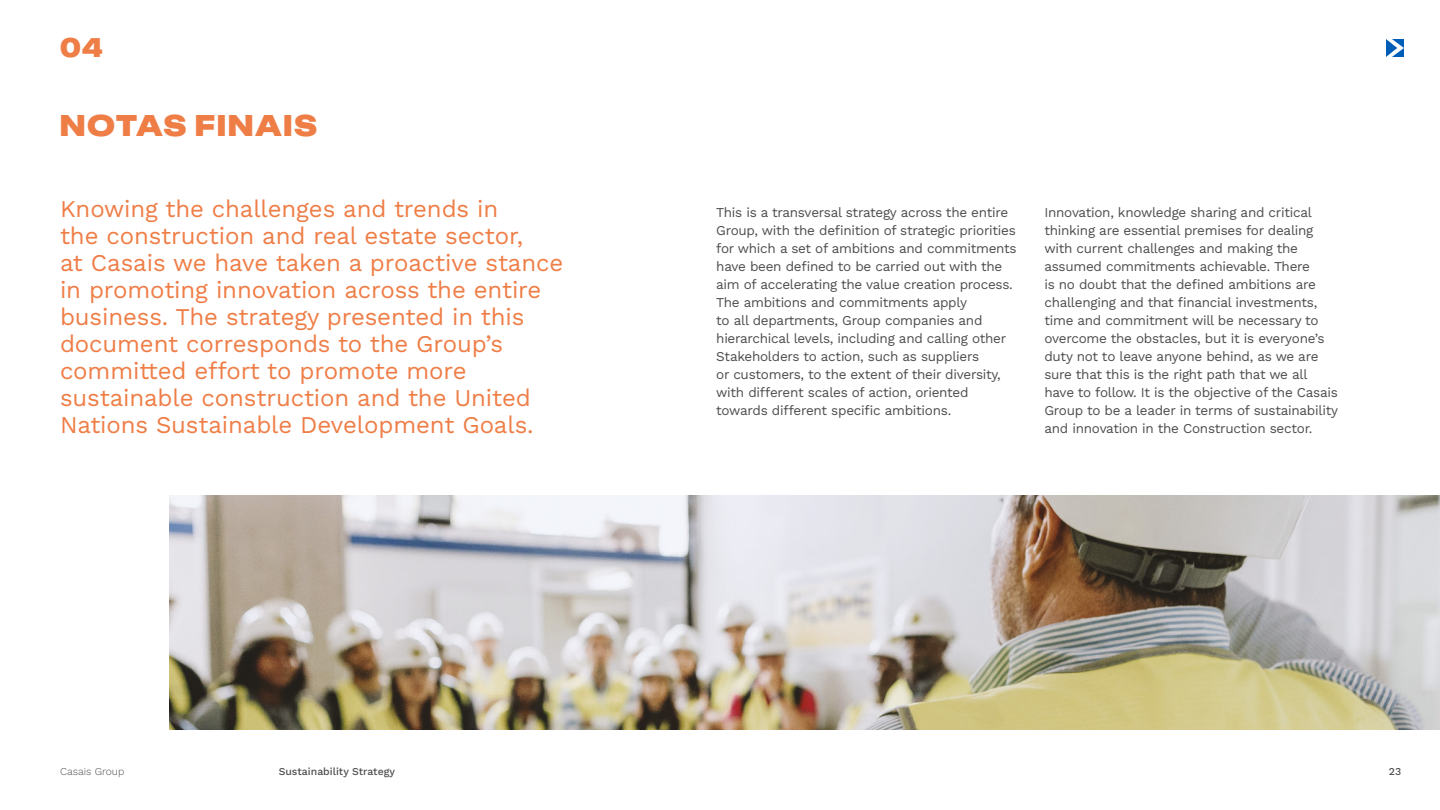
<style>
.page{position:relative;width:1440px;height:810px;background:#fff}
.page>*{position:absolute;margin:0;border:0;box-sizing:border-box;transform-origin:0 0}
.t1{font:900 30px "K Uniforma 90";letter-spacing:.045em;color:#ef7d46}
.t2{font:900 27px "K Uniforma 90";color:#ef7d46}
.t3{font:24px/27px "Work Sans";letter-spacing:-.005em;color:#ef7d46}
.t4{font:13.5px/18px "Work Sans";letter-spacing:-.02em;color:#4d4d4d}
.t5{font:500 10.5px "Work Sans";color:#4d4d4d}
.t6{font:300 10.5px "Work Sans";color:#4d4d4d}
</style>
<div class="page">
<svg style="left:1386px;top:39px;width:18px;height:18px"></svg>
<img style="left:169px;top:496px;width:1271px;height:234px">
<h2 class="t2" style="left:60px;top:30px;width:44px">04</h2>
<h1 class="t1" style="left:60px;top:106px;width:259px">NOTAS FINAIS</h1>
<p class="t3" style="left:60px;top:194px;width:505px">Knowing the challenges and trends in<br>the construction and real estate sector,<br>at Casais we have taken a proactive stance in promoting innovation across the entire business. The strategy presented in this document corresponds to the Group’s committed effort to promote more sustainable construction and the United Nations Sustainable Development Goals.</p>
<p class="t4" style="left:716px;top:203px;width:302px">This is a transversal strategy across the entire Group, with the definition of strategic priorities for which a set of ambitions and commitments have been defined to be carried out with the aim of accelerating the value creation process.<br>The ambitions and commitments apply<br>to all departments, Group companies and hierarchical levels, including and calling other Stakeholders to action, such as suppliers<br>or customers, to the extent of their diversity, with different scales of action, oriented towards different specific ambitions.</p>
<p class="t4" style="left:1044px;top:203px;width:295px">Innovation, knowledge sharing and critical thinking are essential premises for dealing with current challenges and making the assumed commitments achievable. There<br>is no doubt that the defined ambitions are challenging and that financial investments, time and commitment will be necessary to overcome the obstacles, but it is everyone’s duty not to leave anyone behind, as we are sure that this is the right path that we all have to follow. It is the objective of the Casais Group to be a leader in terms of sustainability and innovation in the Construction sector.</p>
<p class="t6" style="left:60px;top:763px;width:66px">Casais Group</p>
<p class="t5" style="left:279px;top:763px;width:118px">Sustainability Strategy</p>
<p class="t5" style="left:1389px;top:763px;width:14px">23</p>
</div>
